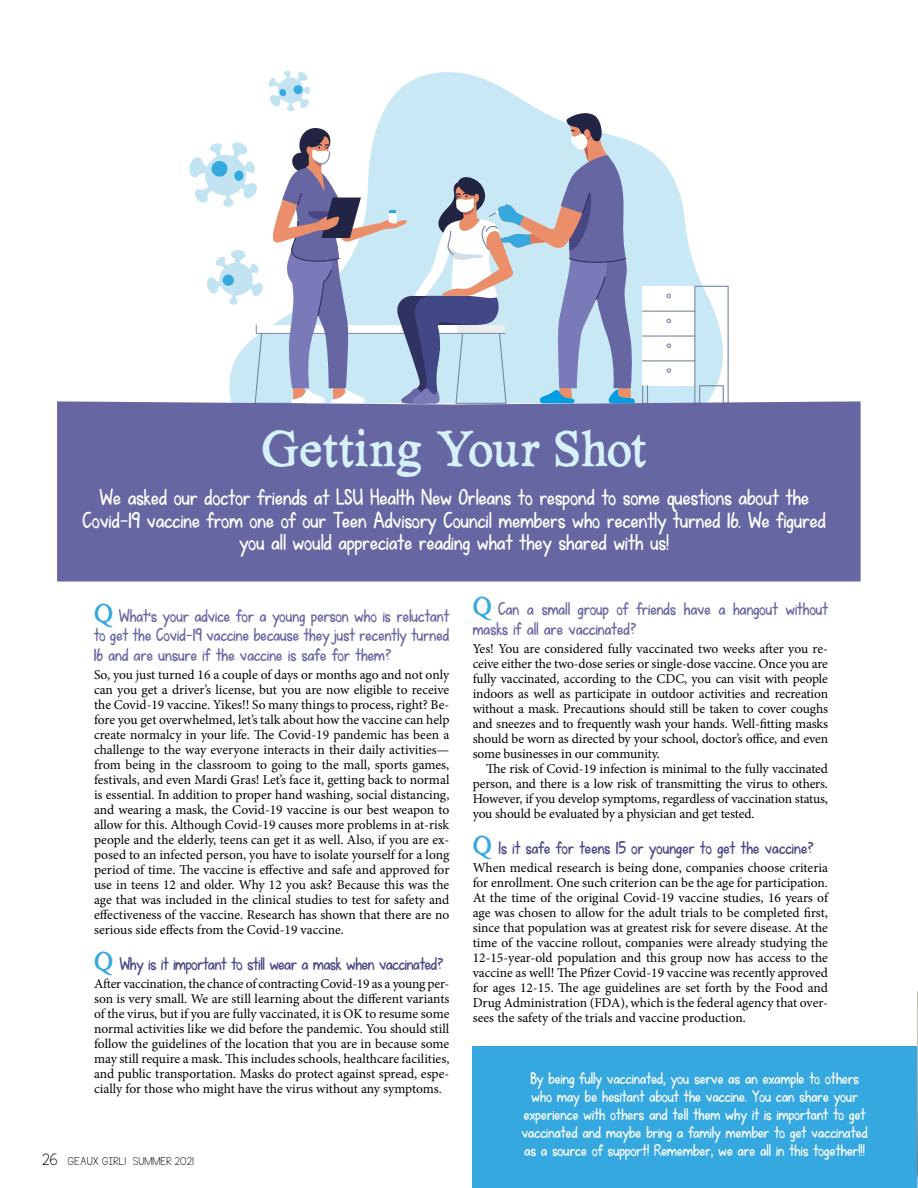
<style>
.page{position:relative;width:918px;height:1188px;background:#fff}
.page>*{position:absolute;margin:0;border:0;box-sizing:border-box;transform-origin:0 0}
.t1{font:46.5px "KG No Regrets Solid";color:#d5f1fa}
.t2{font:700 22.5px/22.5px "KG Fall For You";color:#fff;text-align:center}
.t3{font:700 18px/19.5px "KG Fall For You";color:#6666a3;text-align:justify}
.t4{font:700 18px "KG Fall For You";letter-spacing:-.02em;color:#474785}
.t5{font:700 18px "KG Fall For You";color:#474785}
.t6{font:700 16.5px/18px "KG Fall For You";color:#fff;text-align:center}
.t7{font:13.5px/15px "Minion Pro";letter-spacing:-.005em;color:#000;text-align:justify}
.t8{font:13.5px "KG Neatly Printed";color:#000}
.s1{font-family:"KG No Regrets Solid";font-weight:400;font-size:24px;color:#36a8e0}
.s2{font-size:19.5px}
</style>
<div class="page">
<svg style="left:635px;top:143px;width:94px;height:258px;fill:#c9e8f5"></svg>
<div style="left:643px;top:286px;width:52px;height:100px;background:#fff"></div>
<svg style="left:694px;top:286px;width:35px;height:115px"></svg>
<svg style="left:642px;top:385px;width:6px;height:16px"></svg>
<hr style="left:642px;top:360px;width:53px;height:1px;background:#7887a6">
<hr style="left:642px;top:335px;width:53px;height:2px;background:#7887a6">
<hr style="left:642px;top:311px;width:53px;height:1px;background:#7887a6">
<svg style="left:666px;top:319px;width:5px;height:4px"></svg>
<svg style="left:666px;top:294px;width:5px;height:4px"></svg>
<svg style="left:666px;top:343px;width:5px;height:5px"></svg>
<svg style="left:666px;top:368px;width:5px;height:5px"></svg>
<svg style="left:189px;top:71px;width:446px;height:330px"></svg>
<div style="left:57px;top:401px;width:804px;height:181px;background:#6666a3"></div>
<div style="left:473px;top:1046px;width:445px;height:142px;background:#36a8e0"></div>
<img style="left:917px;top:992px;width:1px;height:196px">
<h1 class="t1" style="left:262px;top:419px;width:387px">Getting Your Shot</h1>
<p class="t2" style="left:83px;top:487px;width:745px">We asked our doctor friends at LSU Health New Orleans to respond to some questions about the<br>Covid-19 vaccine from one of our Teen Advisory Council members who recently turned 16. We figured you all would appreciate reading what they shared with us!</p>
<h3 class="t3" style="left:94px;top:606px;width:357px"><span class="s1">Q</span> What’s your advice for a young person who is reluctant to get the Covid-19 vaccine because they just recently turned 16 and are unsure if the vaccine is safe for them?</h3>
<p class="t7" style="left:94px;top:667px;width:357px">So, you just turned 16 a couple of days or months ago and not only can you get a driver’s license, but you are now eligible to receive the Covid-19 vaccine. Yikes!! So many things to process, right? Be&shy;fore you get overwhelmed, let’s talk about how the vaccine can help create normalcy in your life. The Covid-19 pandemic has been a challenge to the way everyone interacts in their daily activities— from being in the classroom to going to the mall, sports games, festivals, and even Mardi Gras! Let’s face it, getting back to normal is essential. In addition to proper hand washing, social distancing, and wearing a mask, the Covid-19 vaccine is our best weapon to allow for this. Although Covid-19 causes more problems in at-risk people and the elderly, teens can get it as well. Also, if you are ex&shy;posed to an infected person, you have to isolate yourself for a long period of time. The vaccine is effective and safe and approved for use in teens 12 and older. Why 12 you ask? Because this was the age that was included in the clinical studies to test for safety and effectiveness of the vaccine. Research has shown that there are no serious side effects from the Covid-19 vaccine.</p>
<h3 class="t4" style="left:94px;top:952px;width:351px"><span class="s1">Q</span> Why is it important to still wear a mask when vaccinated?</h3>
<p class="t7" style="left:94px;top:976px;width:357px">After vaccination, the chance of contracting Covid-19 as a young per&shy;son is very small. We are still learning about the different variants of the virus, but if you are fully vaccinated, it is OK to resume some normal activities like we did before the pandemic. You should still follow the guidelines of the location that you are in because some may still require a mask. This includes schools, healthcare facilities, and public transportation. Masks do protect against spread, espe&shy;cially for those who might have the virus without any symptoms.</p>
<p class="t8" style="left:42px;top:1155px;width:153px"><span class="s2">26</span> GEAUX GIRL! SUMMER 2021</p>
<h3 class="t3" style="left:473px;top:600px;width:357px"><span class="s1">Q</span> Can a small group of friends have a hangout without masks if all are vaccinated?</h3>
<p class="t7" style="left:473px;top:641px;width:357px">Yes! You are considered fully vaccinated two weeks after you re&shy;ceive either the two-dose series or single-dose vaccine. Once you are fully vaccinated, according to the CDC, you can visit with people indoors as well as participate in outdoor activities and recreation without a mask. Precautions should still be taken to cover coughs and sneezes and to frequently wash your hands. Well-fitting masks should be worn as directed by your school, doctor’s office, and even some businesses in our community.</p>
<p class="t7" style="left:473px;top:761px;width:357px;text-indent:13px">The risk of Covid-19 infection is minimal to the fully vaccinated person, and there is a low risk of transmitting the virus to others.<br>However, if you develop symptoms, regardless of vaccination status, you should be evaluated by a physician and get tested.</p>
<h3 class="t5" style="left:473px;top:836px;width:343px"><span class="s1">Q</span> Is it safe for teens 15 or younger to get the vaccine?</h3>
<p class="t7" style="left:473px;top:860px;width:357px">When medical research is being done, companies choose criteria for enrollment. One such criterion can be the age for participation.<br>At the time of the original Covid-19 vaccine studies, 16 years of age was chosen to allow for the adult trials to be completed first, since that population was at greatest risk for severe disease. At the time of the vaccine rollout, companies were already studying the 12-15-year-old population and this group now has access to the vaccine as well! The Pfizer Covid-19 vaccine was recently approved for ages 12-15. The age guidelines are set forth by the Food and Drug Administration (FDA), which is the federal agency that over&shy;sees the safety of the trials and vaccine production.</p>
<p class="t6" style="left:522px;top:1070px;width:348px">By being fully vaccinated, you serve as an example to others who may be hesitant about the vaccine. You can share your experience with others and tell them why it is important to get vaccinated and maybe bring a family member to get vaccinated as a source of support! Remember, we are all in this together!!!</p>
</div>
